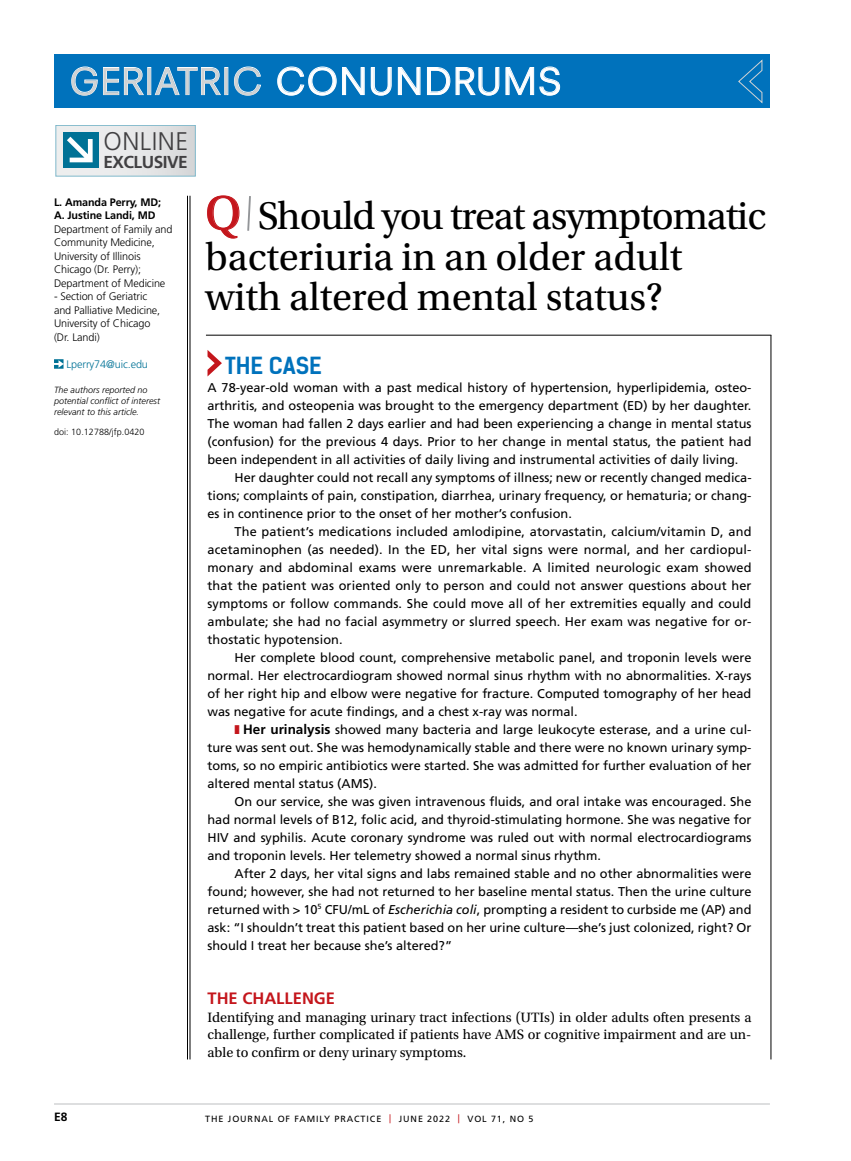
<style>
.page{position:relative;width:851px;height:1161px;background:#fff}
.page>*{position:absolute;margin:0;border:0;box-sizing:border-box;transform-origin:0 0}
.t1{font:40.5px/40.5px "Utopia Std";letter-spacing:-.005em;color:#000}
.t2{font:36px "Neuzeit SLT Std";letter-spacing:.025em;color:#fff}
.t3{font:300 25.5px "Frutiger LT Std";letter-spacing:.02em;color:#414042}
.t4{font:22.5px "Kelson Sans Bold BG";color:#0072bc}
.t5{font:700 17.25px "Frutiger LT Std";letter-spacing:-.03em;color:#414042}
.t6{font:700 16.5px "Frutiger LT Std";color:#c4161c}
.t7{font:14.25px/18px "Utopia Std";color:#000;text-align:justify}
.t8{font:12.75px/18px "Frutiger LT Std";color:#000;text-align:justify}
.t9{font:700 12px "Frutiger LT Std";color:#000}
.t10{font:300 10.8px/13.5px "Frutiger LT Std";letter-spacing:-.01em;color:#000}
.t11{font:700 10.8px/13.5px "Frutiger LT Std";letter-spacing:-.01em;color:#000}
.t12{font:300 10.8px "Frutiger LT Std";letter-spacing:-.01em;color:#007296}
.t13{font:italic 300 9px/11.2px "Frutiger LT Std";color:#000}
.t14{font:9px "Frutiger LT Std";letter-spacing:.1em;color:#000}
.t15{font:300 9px "Frutiger LT Std";letter-spacing:.005em;color:#000}
.s1{color:#d1d3d4}
.s2{font-size:49.5px;color:#c4161c}
.s3{color:#c4161c}
.s4{font-weight:700;font-size:13.5px}
.s5{font-style:italic}
</style>
<div class="page">
<hr style="left:54px;top:1104px;width:716px;height:1px;background:#bcbec0">
<div style="left:54px;top:54px;width:716px;height:54px;background:#0072bc"></div>
<hr style="left:190px;top:196px;width:1px;height:863px;background:#000">
<hr style="left:187px;top:196px;width:1px;height:863px;background:#000">
<svg style="left:71px;top:66px;width:73px;height:30px"></svg>
<svg style="left:154px;top:67px;width:67px;height:29px"></svg>
<svg style="left:234px;top:66px;width:27px;height:30px"></svg>
<svg style="left:277px;top:66px;width:222px;height:30px"></svg>
<svg style="left:505px;top:66px;width:55px;height:30px"></svg>
<svg style="left:738px;top:60px;width:24px;height:43px"></svg>
<hr style="left:770px;top:335px;width:1px;height:724px;background:#000">
<hr style="left:206px;top:335px;width:565px;height:1px;background:#000">
<svg style="left:207px;top:196px;width:32px;height:43px"></svg>
<svg style="left:54px;top:359px;width:10px;height:10px"></svg>
<div style="left:56px;top:125px;width:139px;height:51px;background:linear-gradient(to right,#ecf0f1,#dbdbdd)"></div>
<div style="left:63px;top:132px;width:35px;height:36px;background:#007296"></div>
<svg style="left:67px;top:137px;width:26px;height:25px"></svg>
<svg style="left:207px;top:350px;width:15px;height:26px"></svg>
<svg style="left:247px;top:196px;width:4px;height:35px"></svg>
<h2 class="t2" style="left:69px;top:59px;width:493px"><span class="s1">GERIATRIC</span> CONUNDRUMS</h2>
<h3 class="t3" style="left:103px;top:127px;width:86px">ONLINE</h3>
<h3 class="t5" style="left:103px;top:152px;width:86px">EXCLUSIVE</h3>
<p class="t11" style="left:54px;top:196px;width:109px">L. Amanda Perry, MD;<br>A. Justine Landi, MD</p>
<p class="t10" style="left:54px;top:223px;width:120px">Department of Family and<br>Community Medicine,<br>University of Illinois<br>Chicago (Dr. Perry);<br>Department of Medicine</p>
<p class="t10" style="left:54px;top:290px;width:108px">- Section of Geriatric and Palliative Medicine,<br>University of Chicago (Dr. Landi)</p>
<p class="t12" style="left:67px;top:358px;width:83px">Lperry74@uic.edu</p>
<p class="t13" style="left:54px;top:384px;width:108px">The authors reported no potential conflict of interest relevant to this article.</p>
<p class="t15" style="left:54px;top:427px;width:92px">doi: 10.12788/jfp.0420</p>
<h1 class="t1" style="left:205px;top:196px;width:562px"><span class="s2">Q</span> Should you treat asymptomatic bacteriuria in an older adult with altered mental status?</h1>
<h3 class="t4" style="left:225px;top:351px;width:98px">THE CASE</h3>
<p class="t8" style="left:207px;top:378px;width:545px">A 78-year-old woman with a past medical history of hypertension, hyperlipidemia, osteo&shy;arthritis, and osteopenia was brought to the emergency department (ED) by her daughter.<br>The woman had fallen 2 days earlier and had been experiencing a change in mental status (confusion) for the previous 4 days. Prior to her change in mental status, the patient had been independent in all activities of daily living and instrumental activities of daily living.</p>
<p class="t8" style="left:207px;top:468px;width:545px;text-indent:27px">Her daughter could not recall any symptoms of illness; new or recently changed medica&shy;tions; complaints of pain, constipation, diarrhea, urinary frequency, or hematuria; or chang&shy;es in continence prior to the onset of her mother’s confusion.</p>
<p class="t8" style="left:207px;top:522px;width:545px;text-indent:27px">The patient’s medications included amlodipine, atorvastatin, calcium/vitamin D, and acetaminophen (as needed). In the ED, her vital signs were normal, and her cardiopul&shy;monary and abdominal exams were unremarkable. A limited neurologic exam showed that the patient was oriented only to person and could not answer questions about her symptoms or follow commands. She could move all of her extremities equally and could ambulate; she had no facial asymmetry or slurred speech. Her exam was negative for or&shy;thostatic hypotension.</p>
<p class="t8" style="left:207px;top:648px;width:545px;text-indent:27px">Her complete blood count, comprehensive metabolic panel, and troponin levels were normal. Her electrocardiogram showed normal sinus rhythm with no abnormalities. X-rays of her right hip and elbow were negative for fracture. Computed tomography of her head was negative for acute findings, and a chest x-ray was normal.</p>
<p class="t8" style="left:207px;top:720px;width:545px;text-indent:27px"><span class="s3">❚</span> <span class="s4">Her urinalysis</span> showed many bacteria and large leukocyte esterase, and a urine cul&shy;ture was sent out. She was hemodynamically stable and there were no known urinary symp&shy;toms, so no empiric antibiotics were started. She was admitted for further evaluation of her altered mental status (AMS).</p>
<p class="t8" style="left:207px;top:792px;width:545px;text-indent:27px">On our service, she was given intravenous fluids, and oral intake was encouraged. She had normal levels of B12, folic acid, and thyroid-stimulating hormone. She was negative for HIV and syphilis. Acute coronary syndrome was ruled out with normal electrocardiograms and troponin levels. Her telemetry showed a normal sinus rhythm.</p>
<p class="t8" style="left:207px;top:864px;width:545px;text-indent:27px">After 2 days, her vital signs and labs remained stable and no other abnormalities were found; however, she had not returned to her baseline mental status. Then the urine culture returned with &gt; 10<sup>5</sup> CFU/mL of <span class="s5">Escherichia coli</span>, prompting a resident to curbside me (AP) and ask: “I shouldn’t treat this patient based on her urine culture—she’s just colonized, right? Or should I treat her because she’s altered?”</p>
<p class="t6" style="left:207px;top:988px;width:129px">THE CHALLENGE</p>
<p class="t7" style="left:207px;top:1008px;width:545px">Identifying and managing urinary tract infections (UTIs) in older adults often presents a challenge, further complicated if patients have AMS or cognitive impairment and are un&shy;able to confirm or deny urinary symptoms.</p>
<p class="t9" style="left:54px;top:1110px;width:15px">E8</p>
<p class="t14" style="left:205px;top:1113px;width:329px">THE JOURNAL OF FAMILY PRACTICE <span class="s3">|</span> JUNE 2022 <span class="s3">|</span> VOL 71, NO 5</p>
</div>
